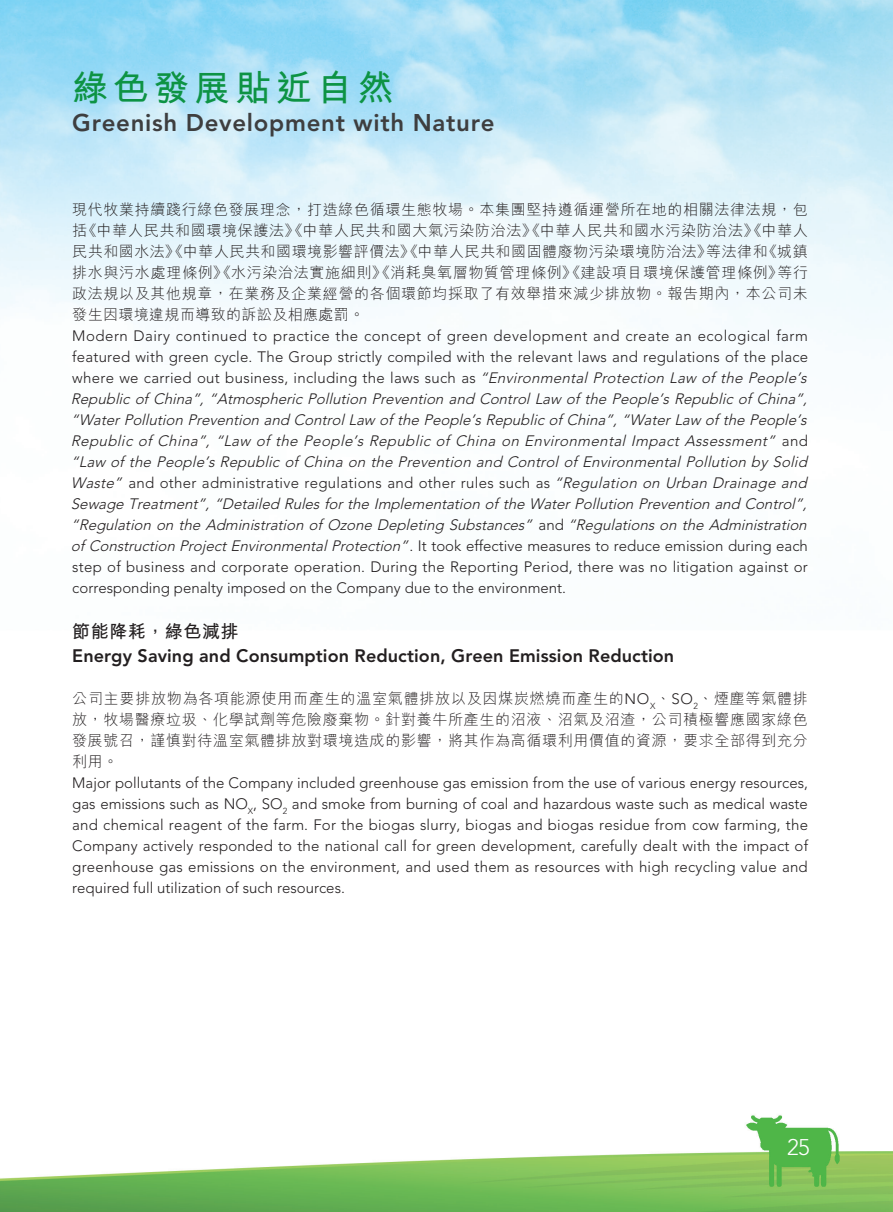
<style>
.page{position:relative;width:893px;height:1212px;background:#fff}
.page>*{position:absolute;margin:0;border:0;box-sizing:border-box;transform-origin:0 0}
.t1{font:700 36px "M Hei HK";letter-spacing:.13em;color:#0d9344}
.t2{font:800 24px "Avenir LT Std";letter-spacing:.03em;color:#3e3e3f}
.t3{font:300 22.5px "Avenir LT Std";color:#fff}
.t4{font:800 18px "Avenir LT Std";letter-spacing:.005em;color:#231f20}
.t5{font:700 18px "M Hei HK";letter-spacing:.03em;color:#231f20}
.t6{font:italic 300 15px/21px "Avenir LT Std";color:#231f20}
.t7{font:300 15px/21px "Avenir LT Std";color:#231f20;text-align:justify}
.t8{font:300 15px/21px "M Hei HK";letter-spacing:.045em;color:#231f20;text-align:justify}
.s1{font-style:normal}
.s2{font-family:"Avenir LT Std"}
</style>
<div class="page">
<img style="left:0;top:0;width:893px;height:1212px">
<h1 class="t1" style="left:72px;top:62px;width:322px">綠色發展貼近自然</h1>
<h2 class="t2" style="left:72px;top:109px;width:424px">Greenish Development with Nature</h2>
<p class="t8" style="left:72px;top:198px;width:737px">現代牧業持續踐行綠色發展理念，打造綠色循環生態牧場。本集團堅持遵循運營所在地的相關法律法規，包括《中華人民共和國環境保護法》《中華人民共和國大氣污染防治法》《中華人民共和國水污染防治法》《中華人民共和國水法》《中華人民共和國環境影響評價法》《中華人民共和國固體廢物污染環境防治法》等法律和《城鎮排水與污水處理條例》《水污染治法實施細則》《消耗臭氧層物質管理條例》《建設項目環境保護管理條例》等行政法規以及其他規章，在業務及企業經營的各個環節均採取了有效舉措來減少排放物。報告期內，本公司未發生因環境違規而導致的訴訟及相應處罰。</p>
<p class="t6" style="left:71px;top:325px;width:741px"><span class="s1">Modern Dairy continued to practice the concept of green development and create an ecological farm featured with green cycle. The Group strictly compiled with the relevant laws and regulations of the place where we carried out business, including the laws such as</span> “Environmental Protection Law of the People’s Republic of China”, “Atmospheric Pollution Prevention and Control Law of the People’s Republic of China”, “WaterPollution Prevention and ControlLaw ofthe People’sRepublicofChina”,“WaterLaw ofthe People’s Republic of China”, “Law of the People’s Republic of China on Environmental Impact Assessment” <span class="s1">a n d </span>“Law of the People’s Republic of China on the Prevention and Control of Environmental Pollution by Solid Waste” <span class="s1">and other administrative regulations and other rules such as</span> “Regulation on Urban Drainage and Sewage Treatment”,“Detailed Rulesforthe Implementation ofthe WaterPollution Prevention and Control”, “Regulation on the Administration of Ozone Depleting Substances” <span class="s1">a n d</span> “Regulations on the Administration ofConstruction ProjectEnvironmentalProtection”<span class="s1">. It took effective measures to reduce emission during each step of business and corporate operation. During the Reporting Period, there was no litigation against or corresponding penalty imposed on the Company due to the environment.</span></p>
<p class="t5" style="left:72px;top:618px;width:168px">節能降耗，綠色減排</p>
<p class="t4" style="left:72px;top:645px;width:603px">Energy Saving and Consumption Reduction, Green Emission Reduction</p>
<p class="t8" style="left:72px;top:687px;width:737px">公司主要排放物為各項能源使用而產生的溫室氣體排放以及因煤炭燃燒而產生的<span class="s2">NO</span><sub>X</sub>、<span class="s2">SO</span><sub>2</sub>、煙塵等氣體排放，牧場醫療垃圾、化學試劑等危險廢棄物。針對養牛所產生的沼液、沼氣及沼渣，公司積極響應國家綠色發展號召，謹慎對待溫室氣體排放對環境造成的影響，將其作為高循環利用價值的資源，要求全部得到充分利用。</p>
<p class="t7" style="left:72px;top:772px;width:737px">Major pollutants of the Company included greenhouse gas emission from the use of various energy resources, gas emissions such as NO<sub>X</sub>, SO<sub>2</sub> and smoke from burning of coal and hazardous waste such as medical waste and chemical reagent of the farm. For the biogas slurry, biogas and biogas residue from cow farming, the Company actively responded to the national call for green development, carefully dealt with the impact of greenhouse gas emissions on the environment, and used them as resources with high recycling value and required full utilization of such resources.</p>
<h3 class="t3" style="left:787px;top:1134px;width:24px">25</h3>
</div>
